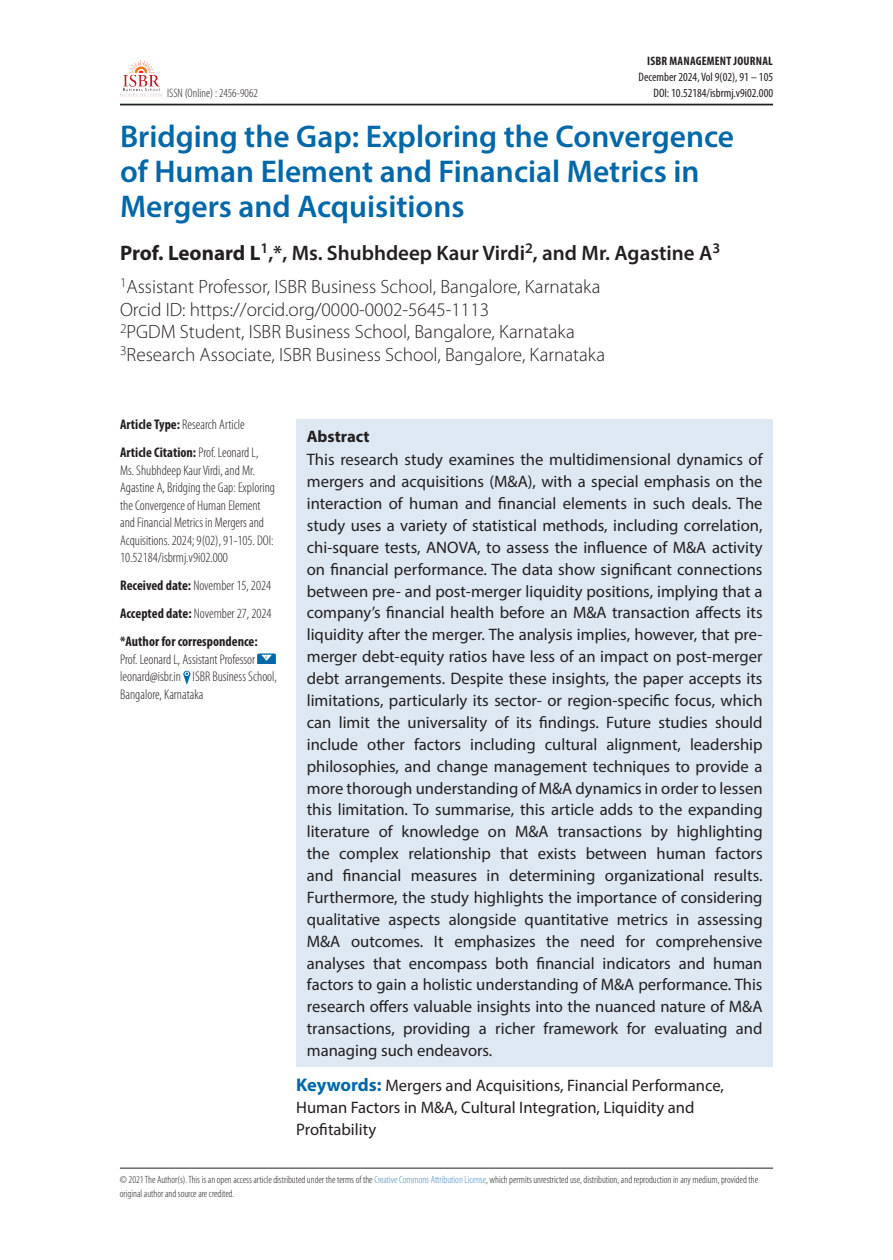
<style>
.page{position:relative;width:893px;height:1260px;background:#fff}
.page>*{position:absolute;margin:0;border:0;box-sizing:border-box;transform-origin:0 0}
.article_title{font:600 31.5px/35px "Myriad Pro";color:#0068a9}
.authors{font:600 21px "Myriad Pro";color:#231f20}
.affiliation{font:300 19.25px "Myriad Pro";color:#231f20}
.abstract_text{font:16.62px/21.9px "Myriad Pro";color:#231f20;text-align:justify}
.keywords{font:16.62px/21.9px "Myriad Pro";color:#231f20}
.abstract_head{font:700 16.62px "Myriad Pro";color:#231f20}
.CITATION{font:300 condensed 14px/17.5px "Myriad Pro";color:#231f20}
.t1{font:condensed 12.25px/15.8px "Myriad Pro";color:#231f20;text-align:right}
.t2{font:300 condensed 12.25px "Myriad Pro";color:#231f20}
.t3{font:700 condensed 12.25px "Myriad Pro";letter-spacing:.02em;color:#231f20}
.t4{font:300 condensed 10.5px/14px "Myriad Pro";color:#231f20}
.t5{font:4.38px "Aparajita";color:#0068a9}
.s1{font-weight:700}
.s2{font-weight:700;font-size:18.38px;color:#0068a9}
.s3{color:#468ac9}
</style>
<div class="page">
<hr style="left:120px;top:1167px;width:653px;height:1px;background:#231f20">
<img style="left:120px;top:60px;width:42px;height:37px">
<hr style="left:120px;top:104px;width:653px;height:1px;background:#231f20">
<div style="left:296px;top:418px;width:477px;height:648px;background:#dee8f3"></div>
<svg style="left:257px;top:653px;width:19px;height:11px"></svg>
<svg style="left:183px;top:670px;width:7px;height:15px"></svg>
<p class="t3" style="left:647px;top:53px;width:127px">ISBR MANAGEMENT JOURNAL</p>
<p class="t1" style="left:638px;top:69px;width:136px">December 2024, Vol 9(02), 91 – 105<br>DOI: 10.52184/isbrmj.v9i02.000</p>
<p class="t2" style="left:167px;top:86px;width:92px">ISSN (Online) : 2456-9062</p>
<p class="article_title" style="left:120px;top:119px;width:616px">Bridging the Gap: Exploring the Convergence of Human Element and Financial Metrics in<br>Mergers and Acquisitions</p>
<p class="authors" style="left:120px;top:239px;width:602px"><span class="s1">Prof. Leonard L</span><sup>1</sup>,*, Ms. Shubhdeep Kaur Virdi<sup>2</sup>, and Mr. Agastine A<sup>3</sup></p>
<p class="affiliation" style="left:120px;top:276px;width:482px"><sup>1</sup>Assistant Professor, ISBR Business School, Bangalore, Karnataka</p>
<p class="affiliation" style="left:120px;top:298px;width:371px">Orcid ID: https://orcid.org/0000-0002-5645-1113</p>
<p class="affiliation" style="left:120px;top:321px;width:456px"><sup>2</sup>PGDM Student, ISBR Business School, Bangalore, Karnataka</p>
<p class="affiliation" style="left:120px;top:344px;width:487px"><sup>3</sup>Research Associate, ISBR Business School, Bangalore, Karnataka</p>
<p class="CITATION" style="left:120px;top:416px;width:126px"><span class="s1">Article Type:</span> Research Article</p>
<p class="CITATION" style="left:120px;top:444px;width:156px"><span class="s1">Article Citation:</span> Prof. Leonard L, Ms. Shubhdeep Kaur Virdi, and Mr.<br>Agastine A, Bridging the Gap: Exploring the Convergence of Human Element and Financial Metrics in Mergers and Acquisitions. 2024; 9(02), 91-105. DOI:<br>10.52184/isbrmj.v9i02.000</p>
<p class="CITATION" style="left:120px;top:577px;width:152px"><span class="s1">Received date:</span> November 15, 2024</p>
<p class="CITATION" style="left:120px;top:605px;width:153px"><span class="s1">Accepted date:</span> November 27, 2024</p>
<p class="CITATION" style="left:120px;top:633px;width:139px"><span class="s1">*Author for correspondence:<br></span>Prof. Leonard L, Assistant Professor</p>
<p class="t5" style="left:265px;top:654px;width:5px">@</p>
<p class="CITATION" style="left:120px;top:668px;width:158px">leonard@isbr.in ISBR Business School,<br>Bangalore, Karnataka</p>
<p class="abstract_head" style="left:307px;top:425px;width:64px">Abstract</p>
<p class="abstract_text" style="left:307px;top:448px;width:457px">This research study examines the multidimensional dynamics of mergers and acquisitions (M&amp;A), with a special emphasis on the interaction of human and financial elements in such deals. The study uses a variety of statistical methods, including correlation, chi-square tests, ANOVA, to assess the influence of M&amp;A activity on financial performance. The data show significant connections between pre- and post-merger liquidity positions, implying that a company’s financial health before an M&amp;A transaction affects its liquidity after the merger. The analysis implies, however, that pre&shy;merger debt-equity ratios have less of an impact on post-merger debt arrangements. Despite these insights, the paper accepts its limitations, particularly its sector- or region-specific focus, which can limit the universality of its findings. Future studies should include other factors including cultural alignment, leadership philosophies, and change management techniques to provide a more thorough understanding of M&amp;A dynamics in order to lessen this limitation. To summarise, this article adds to the expanding literature of knowledge on M&amp;A transactions by highlighting the complex relationship that exists between human factors and financial measures in determining organizational results.<br>Furthermore, the study highlights the importance of considering qualitative aspects alongside quantitative metrics in assessing M&amp;A outcomes. It emphasizes the need for comprehensive analyses that encompass both financial indicators and human factors to gain a holistic understanding of M&amp;A performance. This research offers valuable insights into the nuanced nature of M&amp;A transactions, providing a richer framework for evaluating and managing such endeavors.</p>
<p class="keywords" style="left:296px;top:1074px;width:429px"><span class="s2">Keywords:</span> Mergers and Acquisitions, Financial Performance,<br>Human Factors in M&amp;A, Cultural Integration, Liquidity and<br>Profitability</p>
<p class="t4" style="left:120px;top:1172px;width:640px">© 2021 The Author(s). This is an open access article distributed under the terms of the <span class="s3">Creative Commons Attribution License</span>, which permits unrestricted use, distribution, and reproduction in any medium, provided the original author and source are credited.</p>
</div>
